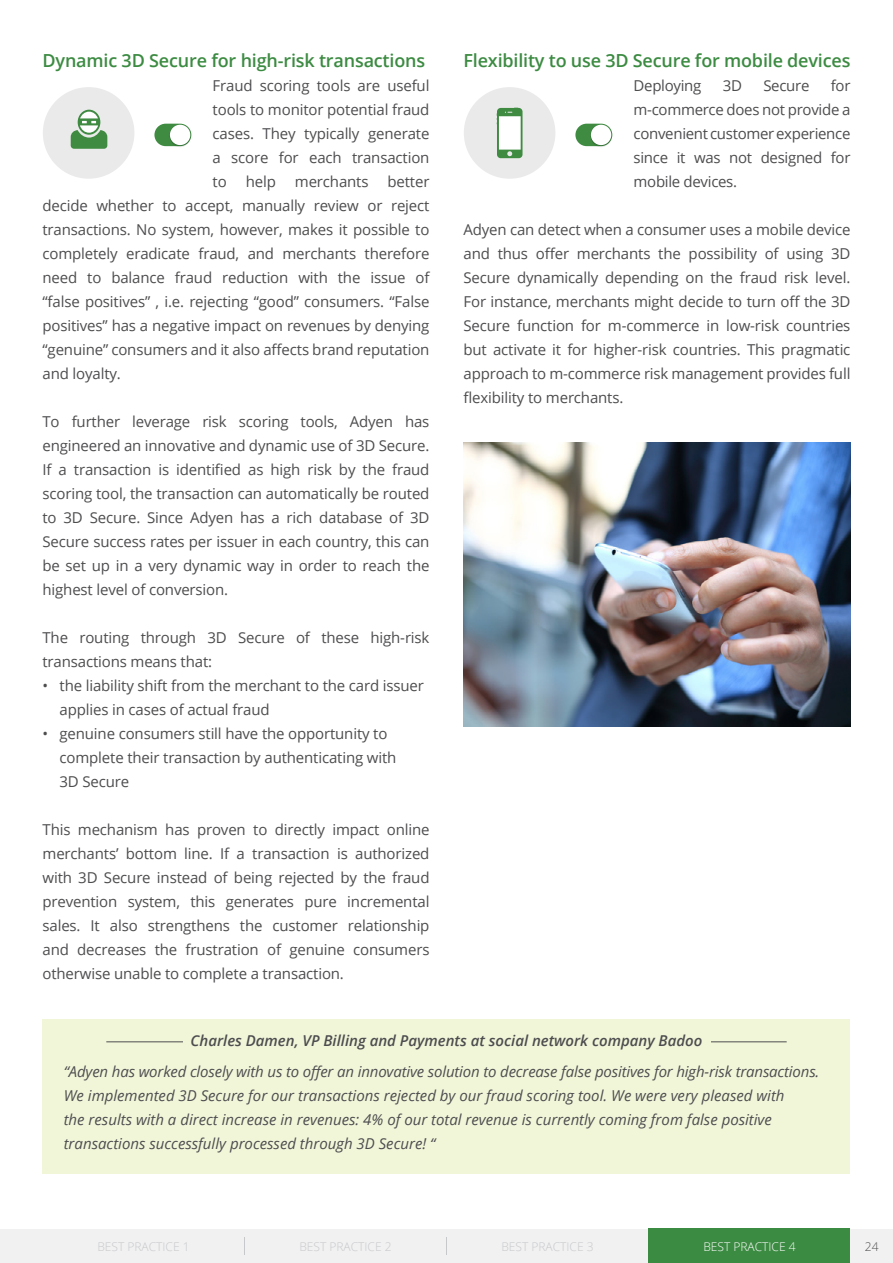
<style>
.page{position:relative;width:893px;height:1263px;background:#fff}
.page>*{position:absolute;margin:0;border:0;box-sizing:border-box;transform-origin:0 0}
.t1{font:600 18px "Open Sans";letter-spacing:-.01em;color:#3c8b42}
.t2{font:15px/24px "Open Sans";letter-spacing:-.01em;color:#4d4d4f;text-align:justify}
.t3{font:italic 15px/24px "Open Sans";color:#4d4d4f}
.t4{font:italic 600 15px "Open Sans";color:#4d4d4f}
.t5{font:300 12px "Open Sans";color:#c7c8ca}
.t6{font:300 12px "Open Sans";color:#fff}
.t7{font:300 12px "Open Sans";color:#4d4d4f}
</style>
<div class="page">
<div style="left:43px;top:87px;width:91px;height:92px;background:#eaeaea;border-radius:50%"></div>
<svg style="left:71px;top:110px;width:36px;height:39px"></svg>
<div style="left:464px;top:87px;width:91px;height:92px;background:#eaeaea;border-radius:50%"></div>
<svg style="left:497px;top:108px;width:25px;height:50px"></svg>
<img style="left:463px;top:442px;width:387px;height:284px">
<div style="left:154px;top:124px;width:37px;height:22px;background:#3e8b41;border-radius:11px"></div>
<svg style="left:170px;top:127px;width:20px;height:20px"></svg>
<svg style="left:170px;top:125px;width:20px;height:21px"></svg>
<div style="left:170px;top:125px;width:20px;height:20px;background:#fff;border-radius:50%"></div>
<div style="left:575px;top:124px;width:37px;height:22px;background:#3e8b41;border-radius:11px"></div>
<svg style="left:591px;top:127px;width:20px;height:20px"></svg>
<svg style="left:590px;top:125px;width:21px;height:21px"></svg>
<div style="left:591px;top:125px;width:20px;height:20px;background:#fff;border-radius:50%"></div>
<div style="left:43px;top:1019px;width:807px;height:154px;background:#f2f6d9"></div>
<hr style="left:106px;top:1041px;width:681px;height:1px;background:#4d4d4f">
<div style="left:183px;top:1035px;width:527px;height:11px;background:#f2f6d9"></div>
<div style="left:0;top:1229px;width:893px;height:34px;background:#f1f1f2"></div>
<div style="left:648px;top:1229px;width:202px;height:34px;background:#3c8b42"></div>
<svg style="left:446px;top:1237px;width:1px;height:17px"></svg>
<svg style="left:244px;top:1237px;width:1px;height:17px"></svg>
<p class="t1" style="left:43px;top:48px;width:384px">Dynamic 3D Secure for high-risk transactions</p>
<p class="t2" style="left:213px;top:73px;width:218px">Fraud scoring tools are useful tools to monitor potential fraud cases. They typically generate a score for each transaction to</p>
<p class="t2" style="left:43px;top:169px;width:388px;text-indent:345px">better decide whether to accept, manually review or reject transactions. No system, however, makes it possible to completely eradicate fraud, and merchants therefore need to balance fraud reduction with the issue of “false positives” , i.e. rejecting “good” consumers. “False positives” has a negative impact on revenues by denying “genuine” consumers and it also affects brand reputation and loyalty.</p>
<p class="t2" style="left:43px;top:409px;width:388px">To further leverage risk scoring tools, Adyen has engineered an innovative and dynamic use of 3D Secure.<br>If a transaction is identified as high risk by the fraud scoring tool, the transaction can automatically be routed to 3D Secure. Since Adyen has a rich database of 3D Secure success rates per issuer in each country, this can be set up in a very dynamic way in order to reach the highest level of conversion.</p>
<p class="t2" style="left:43px;top:625px;width:388px">The routing through 3D Secure of these high-risk transactions means that:</p>
<p class="t2" style="left:60px;top:673px;width:366px;text-indent:-17px">• the liability shift from the merchant to the card issuer applies in cases of actual fraud</p>
<p class="t2" style="left:60px;top:721px;width:338px;text-align:left;text-indent:-17px">• genuine consumers still have the opportunity to complete their transaction by authenticating with<br>3D Secure</p>
<p class="t2" style="left:43px;top:817px;width:389px">This mechanism has proven to directly impact online merchants’ bottom line. If a transaction is authorized with 3D Secure instead of being rejected by the fraud prevention system, this generates pure incremental sales. It also strengthens the customer relationship and decreases the frustration of genuine consumers otherwise unable to complete a transaction.</p>
<p class="t2" style="left:246px;top:169px;width:32px">help</p>
<p class="t2" style="left:295px;top:169px;width:75px">merchants</p>
<p class="t1" style="left:463px;top:48px;width:388px">Flexibility to use 3D Secure for mobile devices</p>
<p class="t2" style="left:634px;top:73px;width:69px">Deploying</p>
<p class="t2" style="left:723px;top:73px;width:21px">3D</p>
<p class="t2" style="left:763px;top:73px;width:48px">Secure</p>
<p class="t2" style="left:634px;top:73px;width:218px;text-indent:197px">for m-commerce does not provide a convenient customer experience since it was not designed for mobile devices.</p>
<p class="t2" style="left:463px;top:217px;width:388px">Adyen can detect when a consumer uses a mobile device and thus offer merchants the possibility of using 3D Secure dynamically depending on the fraud risk level.<br>For instance, merchants might decide to turn off the 3D Secure function for m-commerce in low-risk countries but activate it for higher-risk countries. This pragmatic approach to m-commerce risk management provides full flexibility to merchants.</p>
<p class="t4" style="left:191px;top:1030px;width:513px">Charles Damen, VP Billing and Payments at social network company Badoo</p>
<p class="t3" style="left:64px;top:1059px;width:757px">“Adyen has worked closely with us to offer an innovative solution to decrease false positives for high-risk transactions.<br>We implemented 3D Secure for our transactions rejected by our fraud scoring tool. We were very pleased with<br>the results with a direct increase in revenues: 4% of our total revenue is currently coming from false positive transactions successfully processed through 3D Secure! “</p>
<p class="t5" style="left:97px;top:1238px;width:94px">BEST PRACTICE 1</p>
<p class="t5" style="left:299px;top:1238px;width:94px">BEST PRACTICE 2</p>
<p class="t5" style="left:501px;top:1238px;width:94px">BEST PRACTICE 3</p>
<p class="t6" style="left:703px;top:1238px;width:94px">BEST PRACTICE 4</p>
<p class="t7" style="left:865px;top:1238px;width:15px">24</p>
</div>
